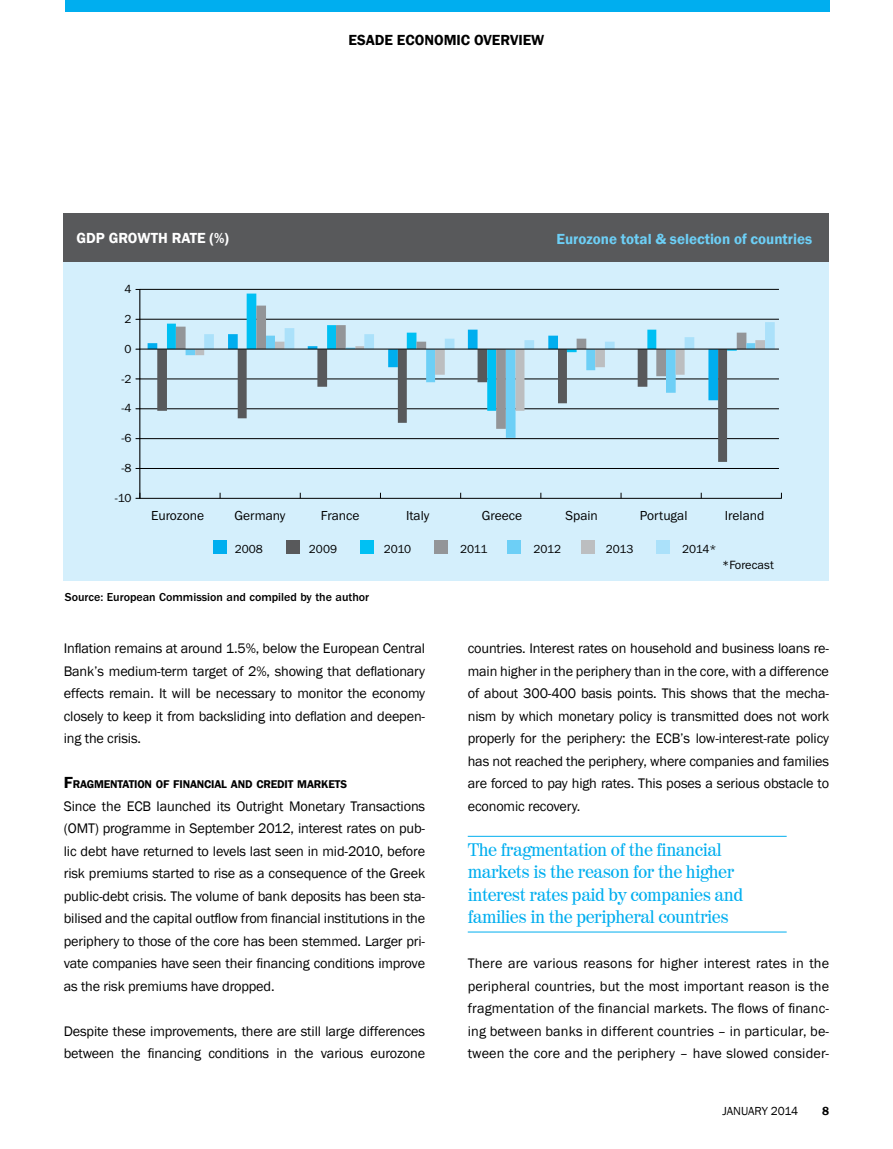
<style>
.page{position:relative;width:893px;height:1149px;background:#fff}
.page>*{position:absolute;margin:0;border:0;box-sizing:border-box;transform-origin:0 0}
.t1{font:18px/22.5px "Century 725 BT";letter-spacing:-.025em;color:#00aeef}
.t2{font:600 15px "Franklin Gothic";color:#6dcff6}
.t3{font:600 15px "Franklin Gothic";color:#000}
.t4{font:600 15px "Franklin Gothic";color:#fff}
.t5{font:14.25px/22.5px "Franklin Gothic";letter-spacing:-.01em;color:#000;text-align:justify}
.t6{font:13.5px "Franklin Gothic";color:#000}
.t7{font:12px "Franklin Gothic";color:#000}
.t8{font:500 12px "Franklin Gothic LT";color:#000}
.t9{font:12px "Franklin Gothic LT";color:#000}
.t10{font:600 12px "Franklin Gothic";color:#000}
.t11{font:600 11.55px "Franklin Gothic";letter-spacing:-.015em;color:#000}
.s1{font-size:16.5px}
</style>
<div class="page">
<div style="left:65px;top:0;width:764px;height:12px;background:#00aeef"></div>
<hr style="left:468px;top:835px;width:319px;height:1px;background:#00aeef">
<hr style="left:468px;top:931px;width:319px;height:1px;background:#00aeef">
<div style="left:64px;top:247px;width:765px;height:333px;background:#d4effc"></div>
<div style="left:64px;top:213px;width:765px;height:48px;background:#58595b"></div>
<hr style="left:140px;top:468px;width:639px;height:1px;background:#000">
<hr style="left:140px;top:438px;width:639px;height:1px;background:#000">
<hr style="left:140px;top:408px;width:639px;height:1px;background:#000">
<hr style="left:140px;top:378px;width:639px;height:1px;background:#000">
<hr style="left:140px;top:319px;width:639px;height:1px;background:#000">
<hr style="left:140px;top:289px;width:639px;height:1px;background:#000">
<div style="left:213px;top:540px;width:13px;height:14px;background:#00aeef"></div>
<div style="left:287px;top:540px;width:13px;height:14px;background:#58595b"></div>
<div style="left:360px;top:540px;width:14px;height:14px;background:#00c0f3"></div>
<div style="left:434px;top:540px;width:13px;height:14px;background:#939598"></div>
<div style="left:508px;top:540px;width:13px;height:14px;background:#6dcff6"></div>
<div style="left:581px;top:540px;width:13px;height:14px;background:#bcbec0"></div>
<div style="left:656px;top:540px;width:13px;height:14px;background:#abe1fa"></div>
<hr style="left:140px;top:289px;width:1px;height:209px;background:#000">
<hr style="left:140px;top:498px;width:642px;height:1px;background:#000">
<svg style="left:136px;top:492px;width:5px;height:7px"></svg>
<svg style="left:157px;top:410px;width:570px;height:52px"></svg>
<svg style="left:176px;top:305px;width:570px;height:123px"></svg>
<svg style="left:186px;top:410px;width:560px;height:27px"></svg>
<svg style="left:148px;top:322px;width:627px;height:88px"></svg>
<hr style="left:140px;top:349px;width:639px;height:1px;background:#000">
<p class="t4" style="left:77px;top:228px;width:154px">GDP GROWTH RATE (%)</p>
<p class="t7" style="left:124px;top:281px;width:9px">4</p>
<p class="t7" style="left:124px;top:311px;width:9px">2</p>
<p class="t7" style="left:124px;top:341px;width:9px">0</p>
<p class="t7" style="left:121px;top:371px;width:12px">-2</p>
<p class="t7" style="left:121px;top:401px;width:12px">-4</p>
<p class="t7" style="left:121px;top:431px;width:12px">-6</p>
<p class="t7" style="left:121px;top:460px;width:12px">-8</p>
<p class="t7" style="left:115px;top:490px;width:18px">-10</p>
<p class="t3" style="left:349px;top:31px;width:197px">ESADE ECONOMIC OVERVIEW</p>
<p class="t2" style="left:556px;top:230px;width:257px">Eurozone total &amp; selection of countries</p>
<p class="t6" style="left:151px;top:506px;width:55px">Eurozone</p>
<p class="t6" style="left:234px;top:506px;width:52px">Germany</p>
<p class="t6" style="left:321px;top:506px;width:40px">France</p>
<p class="t6" style="left:406px;top:506px;width:25px">Italy</p>
<p class="t6" style="left:482px;top:506px;width:42px">Greece</p>
<p class="t6" style="left:565px;top:506px;width:34px">Spain</p>
<p class="t6" style="left:640px;top:506px;width:49px">Portugal</p>
<p class="t6" style="left:725px;top:506px;width:41px">Ireland</p>
<p class="t7" style="left:235px;top:541px;width:30px">2008</p>
<p class="t7" style="left:309px;top:541px;width:30px">2009</p>
<p class="t7" style="left:384px;top:541px;width:29px">2010</p>
<p class="t7" style="left:460px;top:541px;width:29px">2011</p>
<p class="t7" style="left:606px;top:541px;width:29px">2013</p>
<p class="t7" style="left:534px;top:541px;width:29px">2012</p>
<p class="t7" style="left:682px;top:541px;width:36px">2014*</p>
<p class="t8" style="left:65px;top:590px;width:306px">Source: European Commission and compiled by the author</p>
<p class="t5" style="left:64px;top:637px;width:363px">Inflation remains at around 1.5%, below the European Central Bank’s medium-term target of 2%, showing that deflationary effects remain. It will be necessary to monitor the economy closely to keep it from backsliding into deflation and deepen&shy;ing the crisis.</p>
<p class="t11" style="left:64px;top:777px;width:284px"><span class="s1">F</span>RAGMENTATION OF FINANCIAL AND CREDIT MARKETS</p>
<p class="t5" style="left:64px;top:794px;width:363px">Since the ECB launched its Outright Monetary Transactions (OMT) programme in September 2012, interest rates on pub&shy;lic debt have returned to levels last seen in mid-2010, before risk premiums started to rise as a consequence of the Greek public-debt crisis. The volume of bank deposits has been sta&shy;bilised and the capital outflow from financial institutions in the periphery to those of the core has been stemmed. Larger pri&shy;vate companies have seen their financing conditions improve as the risk premiums have dropped.</p>
<p class="t5" style="left:64px;top:1019px;width:363px">Despite these improvements, there are still large differences between the financing conditions in the various eurozone</p>
<p class="t9" style="left:722px;top:558px;width:53px">*Forecast</p>
<p class="t5" style="left:468px;top:637px;width:363px">countries. Interest rates on household and business loans re&shy;main higher in the periphery than in the core, with a difference of about 300-400 basis points. This shows that the mecha&shy;nism by which monetary policy is transmitted does not work properly for the periphery: the ECB’s low-interest-rate policy has not reached the periphery, where companies and families are forced to pay high rates. This poses a serious obstacle to economic recovery.</p>
<p class="t1" style="left:468px;top:837px;width:277px">The fragmentation of the financial markets is the reason for the higher interest rates paid by companies and families in the peripheral countries</p>
<p class="t5" style="left:468px;top:952px;width:363px">There are various reasons for higher interest rates in the peripheral countries, but the most important reason is the fragmentation of the financial markets. The flows of financ&shy;ing between banks in different countries – in particular, be&shy;tween the core and the periphery – have slowed consider-</p>
<p class="t7" style="left:722px;top:1102px;width:77px">JANUARY 2014</p>
<p class="t10" style="left:822px;top:1102px;width:9px">8</p>
</div>
